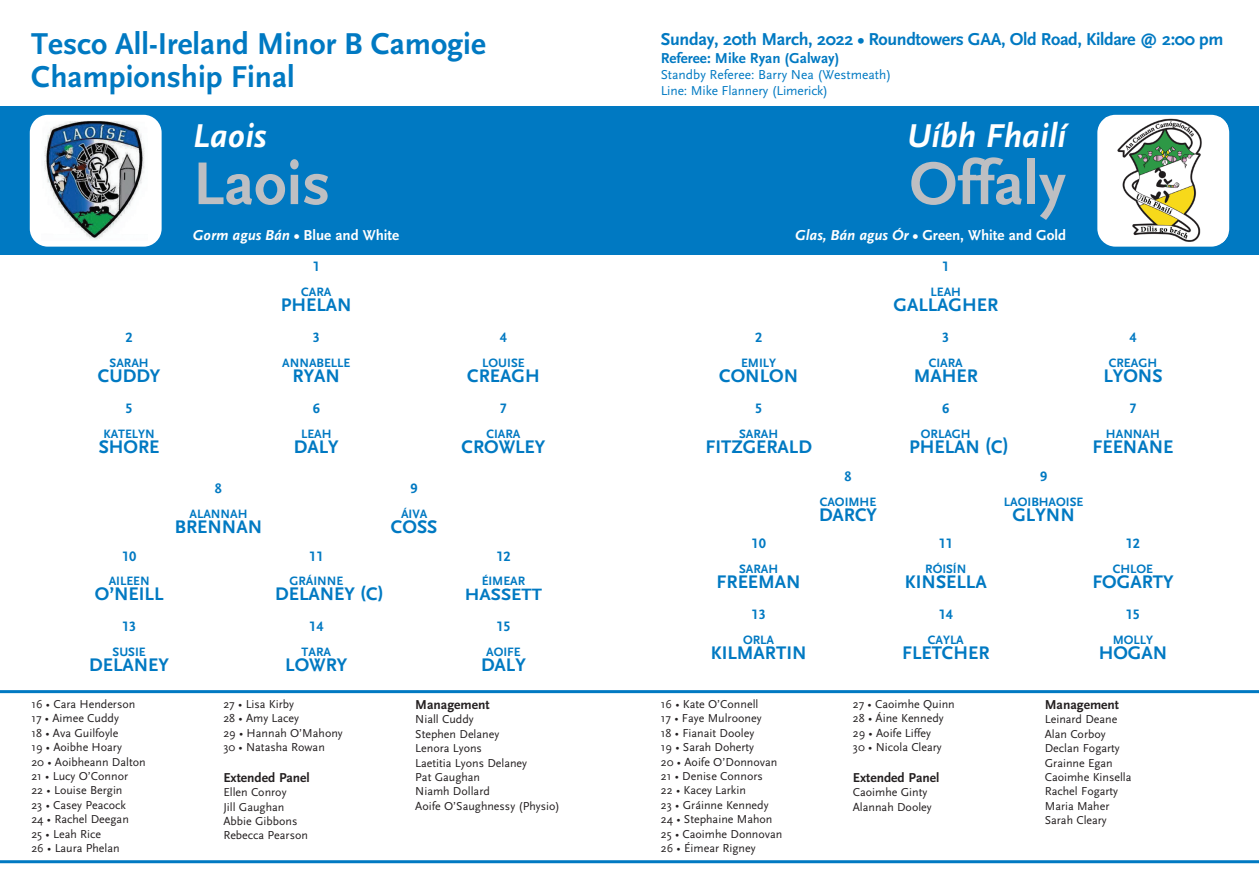
<style>
.page{position:relative;width:1259px;height:893px;background:#fff}
.page>*{position:absolute;margin:0;border:0;box-sizing:border-box;transform-origin:0 0}
.t1{font:700 63px "Scala Sans";color:#bebfc2}
.t2{font:italic 700 34.5px "Scala Sans";color:#fff}
.t3{font:700 31.5px/33px "Scala Sans";color:#0079c2}
.t4{font:700 19.05px "Scala Sans";color:#0079c2}
.t5{font:700 18px "Scala Sans";letter-spacing:-.02em;color:#0079c2}
.t6{font:700 17.1px "Scala Sans";color:#0079c2;scale:1.11 1}
.t7{font:700 15px "Scala Sans";color:#fff}
.t8{font:700 15px "Scala Sans";color:#0079c2}
.t9{font:700 14.25px "Scala Sans Figures";color:#0079c2}
.t10{font:13.5px/16.2px "Scala Sans";color:#0079c2}
.t11{font:700 13.5px "Scala Sans";color:#231f20}
.t12{font:700 12.75px "Scala Sans";color:#0079c2}
.t13{font:12px/14.4px "Scala Sans";color:#231f20}
.s1{font-style:italic}
</style>
<div class="page">
<div style="left:0;top:106px;width:1259px;height:149px;background:#0079c2"></div>
<hr style="left:0;top:860px;width:1259px;height:3px;background:#0079c2">
<hr style="left:0;top:690px;width:1259px;height:3px;background:#0079c2">
<div style="left:1097px;top:115px;width:132px;height:132px;background:#fff;border-radius:18px"></div>
<img style="left:1105px;top:117px;width:123px;height:125px">
<div style="left:30px;top:115px;width:132px;height:132px;background:#fff;border-radius:18px"></div>
<img style="left:44px;top:121px;width:101px;height:119px">
<h3 class="t3" style="left:31px;top:28px;width:456px">Tesco All-Ireland Minor B Camogie<br>Championship Final</h3>
<h2 class="t2" style="left:193px;top:117px;width:75px">Laois</h2>
<h1 class="t1" style="left:193px;top:150px;width:139px">Laois</h1>
<p class="t7" style="left:193px;top:227px;width:208px"><span class="s1">Gorm agus Bán</span> • Blue and White</p>
<p class="t9" style="left:313px;top:261px;width:9px">1</p>
<p class="t12" style="left:301px;top:285px;width:32px">CARA</p>
<h3 class="t4" style="left:281px;top:295px;width:72px">PHELAN</h3>
<p class="t9" style="left:126px;top:332px;width:9px">2</p>
<p class="t9" style="left:313px;top:332px;width:9px">3</p>
<p class="t9" style="left:500px;top:332px;width:9px">4</p>
<p class="t12" style="left:110px;top:356px;width:41px">SARAH</p>
<p class="t12" style="left:282px;top:356px;width:70px">ANNABELLE</p>
<p class="t12" style="left:482px;top:356px;width:44px">LOUISE</p>
<h3 class="t4" style="left:98px;top:366px;width:64px">CUDDY</h3>
<h3 class="t4" style="left:293px;top:366px;width:49px">RYAN</h3>
<h3 class="t4" style="left:467px;top:366px;width:74px">CREAGH</h3>
<p class="t9" style="left:126px;top:403px;width:9px">5</p>
<p class="t9" style="left:313px;top:403px;width:9px">6</p>
<p class="t9" style="left:500px;top:403px;width:9px">7</p>
<p class="t12" style="left:103px;top:427px;width:53px">KATELYN</p>
<p class="t12" style="left:301px;top:427px;width:32px">LEAH</p>
<p class="t12" style="left:486px;top:427px;width:36px">CIARA</p>
<h3 class="t4" style="left:99px;top:436px;width:62px">SHORE</h3>
<h3 class="t4" style="left:294px;top:436px;width:46px">DALY</h3>
<h3 class="t4" style="left:461px;top:436px;width:85px">CROWLEY</h3>
<p class="t9" style="left:215px;top:482px;width:9px">8</p>
<p class="t9" style="left:410px;top:482px;width:9px">9</p>
<p class="t12" style="left:189px;top:507px;width:60px">ALANNAH</p>
<p class="t12" style="left:401px;top:507px;width:28px">ÁIVA</p>
<h3 class="t4" style="left:175px;top:516px;width:89px">BRENNAN</h3>
<h3 class="t4" style="left:391px;top:516px;width:48px">COSS</h3>
<p class="t9" style="left:122px;top:550px;width:16px">10</p>
<p class="t9" style="left:309px;top:550px;width:16px">11</p>
<p class="t9" style="left:496px;top:550px;width:16px">12</p>
<p class="t12" style="left:109px;top:574px;width:42px">AILEEN</p>
<p class="t12" style="left:289px;top:574px;width:55px">GRÁINNE</p>
<p class="t12" style="left:482px;top:574px;width:45px">ÉIMEAR</p>
<h3 class="t4" style="left:95px;top:584px;width:70px">O’NEILL</h3>
<h3 class="t4" style="left:275px;top:584px;width:110px">DELANEY <sup>(</sup>C<sup>)</sup></h3>
<h3 class="t6" style="left:465px;top:585px;width:71px">HASSETT</h3>
<p class="t9" style="left:122px;top:621px;width:16px">13</p>
<p class="t9" style="left:309px;top:621px;width:16px">14</p>
<p class="t9" style="left:496px;top:621px;width:16px">15</p>
<p class="t12" style="left:113px;top:645px;width:35px">SUSIE</p>
<p class="t12" style="left:302px;top:645px;width:31px">TARA</p>
<p class="t12" style="left:486px;top:645px;width:36px">AOIFE</p>
<h3 class="t4" style="left:89px;top:655px;width:81px">DELANEY</h3>
<h3 class="t4" style="left:285px;top:655px;width:64px">LOWRY</h3>
<h3 class="t4" style="left:481px;top:655px;width:46px">DALY</h3>
<p class="t13" style="left:31px;top:697px;width:116px">16 • Cara Henderson<br>17 • Aimee Cuddy<br>18 • Ava Guilfoyle<br>19 • Aoibhe Hoary<br>20 • Aoibheann Dalton<br>21 • Lucy O’Connor<br>22 • Louise Bergin<br>23 • Casey Peacock<br>24 • Rachel Deegan<br>25 • Leah Rice<br>26 • Laura Phelan</p>
<p class="t13" style="left:223px;top:697px;width:121px">27 • Lisa Kirby<br>28 • Amy Lacey<br>29 • Hannah O’Mahony<br>30 • Natasha Rowan</p>
<p class="t11" style="left:415px;top:697px;width:76px">Management</p>
<p class="t13" style="left:415px;top:712px;width:146px">Niall Cuddy<br>Stephen Delaney<br>Lenora Lyons<br>Laetitia Lyons Delaney<br>Pat Gaughan<br>Niamh Dollard<br>Aoife O’Saughnessy (Physio)</p>
<p class="t11" style="left:223px;top:770px;width:88px">Extended Panel</p>
<p class="t13" style="left:223px;top:785px;width:86px">Ellen Conroy<br>Jill Gaughan<br>Abbie Gibbons<br>Rebecca Pearson</p>
<h3 class="t5" style="left:661px;top:29px;width:564px">Sunday, 20th March, 2022 • Roundtowers GAA, Old Road, Kildare @ 2:00 pm</h3>
<p class="t8" style="left:661px;top:50px;width:180px">Referee: Mike Ryan (Galway)</p>
<p class="t10" style="left:661px;top:67px;width:232px">Standby Referee: Barry Nea (Westmeath)<br>Line: Mike Flannery (Limerick)</p>
<h2 class="t2" style="left:907px;top:117px;width:160px">Uíbh Fhailí</h2>
<h1 class="t1" style="left:909px;top:150px;width:158px">Offaly</h1>
<p class="t7" style="left:795px;top:227px;width:272px"><span class="s1">Glas, Bán agus Ór</span> • Green, White and Gold</p>
<p class="t9" style="left:942px;top:261px;width:9px">1</p>
<p class="t12" style="left:930px;top:285px;width:32px">LEAH</p>
<h3 class="t4" style="left:893px;top:295px;width:106px">GALLAGHER</h3>
<p class="t9" style="left:755px;top:332px;width:9px">2</p>
<p class="t9" style="left:942px;top:332px;width:9px">3</p>
<p class="t9" style="left:1129px;top:332px;width:9px">4</p>
<p class="t12" style="left:741px;top:356px;width:37px">EMILY</p>
<p class="t12" style="left:929px;top:356px;width:36px">CIARA</p>
<p class="t12" style="left:1108px;top:356px;width:50px">CREAGH</p>
<h3 class="t4" style="left:719px;top:366px;width:80px">CONLON</h3>
<h3 class="t4" style="left:913px;top:366px;width:66px">MAHER</h3>
<h3 class="t4" style="left:1103px;top:366px;width:61px">LYONS</h3>
<p class="t9" style="left:755px;top:403px;width:9px">5</p>
<p class="t9" style="left:942px;top:403px;width:9px">6</p>
<p class="t9" style="left:1129px;top:403px;width:9px">7</p>
<p class="t12" style="left:739px;top:427px;width:41px">SARAH</p>
<p class="t12" style="left:921px;top:427px;width:51px">ORLAGH</p>
<p class="t12" style="left:1106px;top:427px;width:55px">HANNAH</p>
<h3 class="t4" style="left:705px;top:436px;width:108px">FITZGERALD</h3>
<h3 class="t4" style="left:909px;top:436px;width:101px">PHELAN (C)</h3>
<h3 class="t4" style="left:1092px;top:436px;width:82px">FEENANE</h3>
<p class="t9" style="left:844px;top:470px;width:9px">8</p>
<p class="t9" style="left:1040px;top:470px;width:9px">9</p>
<p class="t12" style="left:819px;top:494px;width:58px">CAOIMHE</p>
<p class="t12" style="left:1004px;top:494px;width:81px">LAOIBHAOISE</p>
<h3 class="t4" style="left:819px;top:504px;width:59px">DARCY</h3>
<h3 class="t4" style="left:1012px;top:504px;width:64px">GLYNN</h3>
<p class="t9" style="left:751px;top:538px;width:16px">10</p>
<p class="t9" style="left:938px;top:538px;width:16px">11</p>
<p class="t9" style="left:1125px;top:538px;width:16px">12</p>
<p class="t12" style="left:739px;top:562px;width:41px">SARAH</p>
<p class="t12" style="left:925px;top:562px;width:43px">RÓISÍN</p>
<p class="t12" style="left:1112px;top:562px;width:42px">CHLOE</p>
<h3 class="t4" style="left:716px;top:572px;width:86px">FREEMAN</h3>
<h3 class="t4" style="left:905px;top:572px;width:83px">KINSELLA</h3>
<h3 class="t4" style="left:1092px;top:572px;width:83px">FOGARTY</h3>
<p class="t9" style="left:751px;top:609px;width:16px">13</p>
<p class="t9" style="left:938px;top:609px;width:16px">14</p>
<p class="t9" style="left:1125px;top:609px;width:16px">15</p>
<p class="t12" style="left:743px;top:633px;width:32px">ORLA</p>
<p class="t12" style="left:927px;top:633px;width:38px">CAYLA</p>
<p class="t12" style="left:1112px;top:633px;width:42px">MOLLY</p>
<h3 class="t4" style="left:711px;top:643px;width:97px">KILMARTIN</h3>
<h3 class="t4" style="left:902px;top:643px;width:89px">FLETCHER</h3>
<h3 class="t4" style="left:1098px;top:643px;width:70px">HOGAN</h3>
<p class="t13" style="left:661px;top:697px;width:123px">16 • Kate O’Connell<br>17 • Faye Mulrooney<br>18 • Fianait Dooley<br>19 • Sarah Doherty<br>20 • Aoife O’Donnovan<br>21 • Denise Connors<br>22 • Kacey Larkin<br>23 • Gráinne Kennedy<br>24 • Stephaine Mahon<br>25 • Caoimhe Donnovan<br>26 • Éimear Rigney</p>
<p class="t13" style="left:853px;top:697px;width:103px">27 • Caoimhe Quinn<br>28 • Áine Kennedy<br>29 • Aoife Liffey<br>30 • Nicola Cleary</p>
<p class="t11" style="left:853px;top:770px;width:88px">Extended Panel</p>
<p class="t13" style="left:853px;top:785px;width:80px">Caoimhe Ginty<br>Alannah Dooley</p>
<p class="t11" style="left:1044px;top:697px;width:76px">Management</p>
<p class="t13" style="left:1044px;top:712px;width:88px">Leinard Deane<br>Alan Corboy<br>Declan Fogarty<br>Grainne Egan<br>Caoimhe Kinsella<br>Rachel Fogarty<br>Maria Maher<br>Sarah Cleary</p>
</div>
